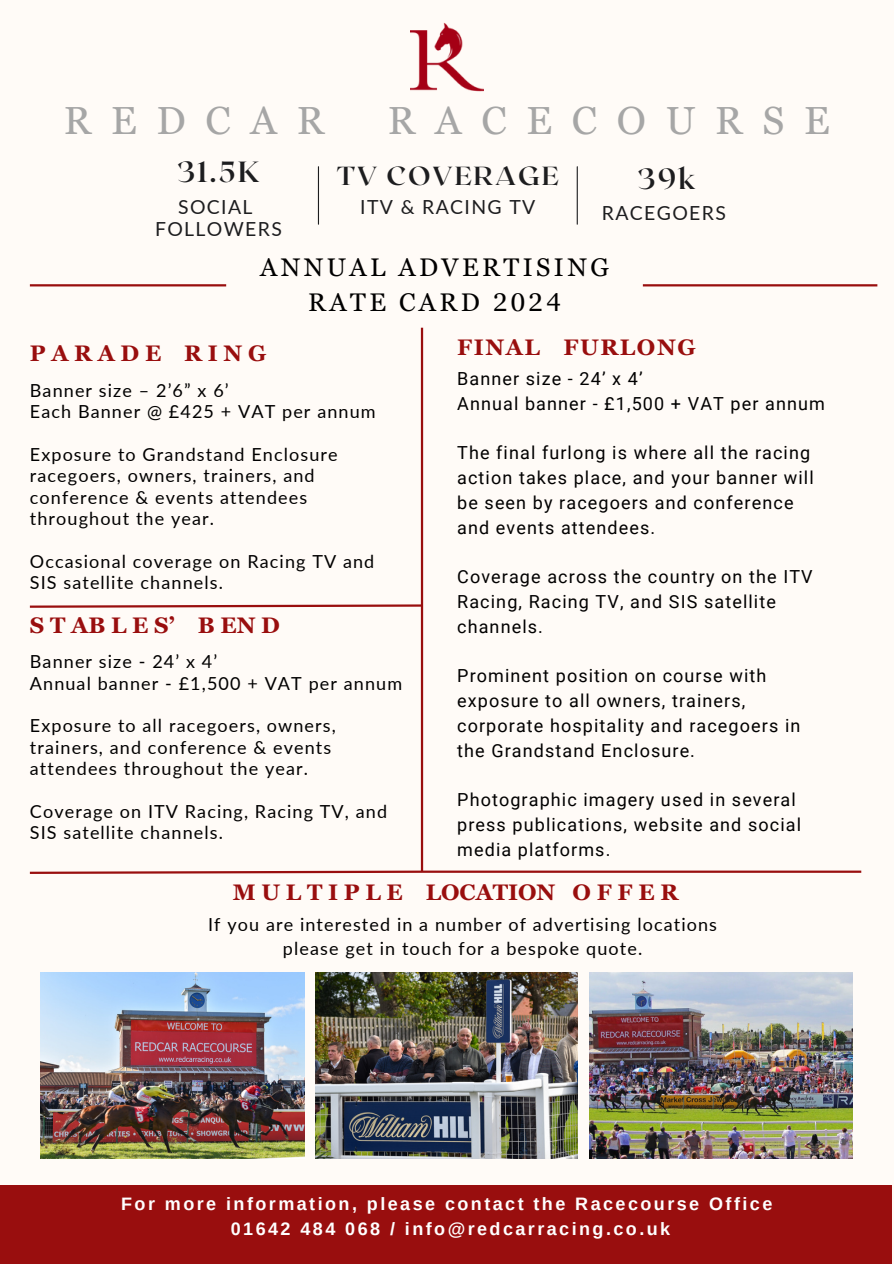
<style>
.page{position:relative;width:894px;height:1264px;background:#fff}
.page>*{position:absolute;margin:0;border:0;box-sizing:border-box;transform-origin:0 0}
.t1{font:39.15px "Georgia Pro";letter-spacing:.505em;color:#a6a6a6}
.t2{font:700 29.1px "Roxborough CF";letter-spacing:.07em;color:#1d1d1f}
.t3{font:700 26.1px "Roxborough CF";letter-spacing:.07em;color:#1d1d1f}
.t4{font:25.5px/34.8px "Georgia Pro";letter-spacing:.135em;color:#000;text-align:center}
.t5{font:700 22.5px "Georgia Pro";letter-spacing:.255em;color:#990e0e}
.t6{font:700 22.5px "Georgia Pro";letter-spacing:.07em;color:#990e0e}
.t7{font:19.35px "Lato";letter-spacing:.07em;color:#1d1d1f}
.t8{font:18px/21.3px "Lato";letter-spacing:.06em;color:#000}
.t9{font:18px/24.8px "Roboto";letter-spacing:.06em;color:#000}
.t10{font:700 18px "Arimo";letter-spacing:.135em;color:#fff}
</style>
<div class="page">
<div style="left:0;top:0;width:893px;height:1263px;background:#fffbf7"></div>
<img style="left:41px;top:972px;width:263px;height:186px">
<img style="left:315px;top:972px;width:262px;height:186px">
<img style="left:589px;top:972px;width:263px;height:186px">
<hr style="left:318px;top:167px;width:1px;height:57px;background:#1d1d1f">
<hr style="left:576px;top:167px;width:1px;height:57px;background:#1d1d1f">
<img style="left:410px;top:23px;width:73px;height:69px">
<hr style="left:642px;top:284px;width:235px;height:2px;background:#990e0e">
<hr style="left:30px;top:284px;width:196px;height:2px;background:#990e0e">
<svg style="left:29px;top:603px;width:395px;height:6px"></svg>
<hr style="left:421px;top:328px;width:2px;height:543px;background:#990e0e">
<hr style="left:422px;top:870px;width:439px;height:2px;background:#990e0e">
<svg style="left:29px;top:869px;width:395px;height:5px"></svg>
<div style="left:0;top:1184px;width:891px;height:79px;background:#990e0e"></div>
<h5 class="t1" style="left:64px;top:98px;width:262px">REDCAR</h5>
<h5 class="t1" style="left:388px;top:98px;width:443px">RACECOURSE</h5>
<p class="t2" style="left:177px;top:153px;width:84px">31.5K</p>
<h4 class="t7" style="left:178px;top:195px;width:76px">SOCIAL</h4>
<p class="t7" style="left:155px;top:217px;width:128px">FOLLOWERS</p>
<p class="t4" style="left:260px;top:250px;width:350px">ANNUAL ADVERTISING<br>RATE CARD 2024</p>
<p class="t3" style="left:336px;top:159px;width:223px">TV COVERAGE</p>
<h1 class="t2" style="left:637px;top:159px;width:60px">39k</h1>
<h2 class="t7" style="left:601px;top:201px;width:125px">RACEGOERS</h2>
<p class="t7" style="left:360px;top:194px;width:176px">ITV &amp; RACING TV</p>
<h6 class="t5" style="left:30px;top:340px;width:238px">PARADE RING</h6>
<h6 class="t8" style="left:30px;top:379px;width:200px">Banner size – 2’6” x 6’</h6>
<p class="t8" style="left:30px;top:400px;width:347px">Each Banner @ £425 + VAT per annum</p>
<p class="t8" style="left:30px;top:443px;width:309px">Exposure to Grandstand Enclosure racegoers, owners, trainers, and conference &amp; events attendees throughout the year.</p>
<p class="t8" style="left:30px;top:550px;width:346px">Occasional coverage on Racing TV and<br>SIS satellite channels.</p>
<p class="t5" style="left:30px;top:612px;width:251px">STABLES’ BEND</p>
<p class="t8" style="left:30px;top:650px;width:189px">Banner size - 24’ x 4’</p>
<p class="t8" style="left:30px;top:672px;width:373px">Annual banner - £1,500 + VAT per annum</p>
<p class="t8" style="left:30px;top:714px;width:307px">Exposure to all racegoers, owners, trainers, and conference &amp; events attendees throughout the year.</p>
<p class="t8" style="left:30px;top:800px;width:358px">Coverage on ITV Racing, Racing TV, and<br>SIS satellite channels.</p>
<p class="t6" style="left:457px;top:334px;width:240px">FINAL FURLONG</p>
<p class="t9" style="left:457px;top:366px;width:187px">Banner size - 24’ x 4’</p>
<p class="t9" style="left:457px;top:391px;width:369px">Annual banner - £1,500 + VAT per annum</p>
<h6 class="t9" style="left:457px;top:441px;width:358px">The final furlong is where all the racing action takes place, and your banner will be seen by racegoers and conference and events attendees.</h6>
<p class="t9" style="left:457px;top:564px;width:357px">Coverage across the country on the ITV<br>Racing, Racing TV, and SIS satellite channels.</p>
<p class="t9" style="left:457px;top:663px;width:344px">Prominent position on course with exposure to all owners, trainers, corporate hospitality and racegoers in the Grandstand Enclosure.</p>
<p class="t9" style="left:457px;top:787px;width:345px">Photographic imagery used in several press publications, website and social media platforms.</p>
<h6 class="t5" style="left:233px;top:879px;width:447px">MULTIPLE LOCATION OFFER</h6>
<p class="t8" style="left:208px;top:911px;width:510px;line-height:24.8px;text-align:center">If you are interested in a number of advertising locations please get in touch for a bespoke quote.</p>
<p class="t10" style="left:121px;top:1193px;width:652px">For more information, please contact the Racecourse Office</p>
<p class="t10" style="left:231px;top:1218px;width:441px">01642 484 068 / info@redcarracing.co.uk</p>
</div>
